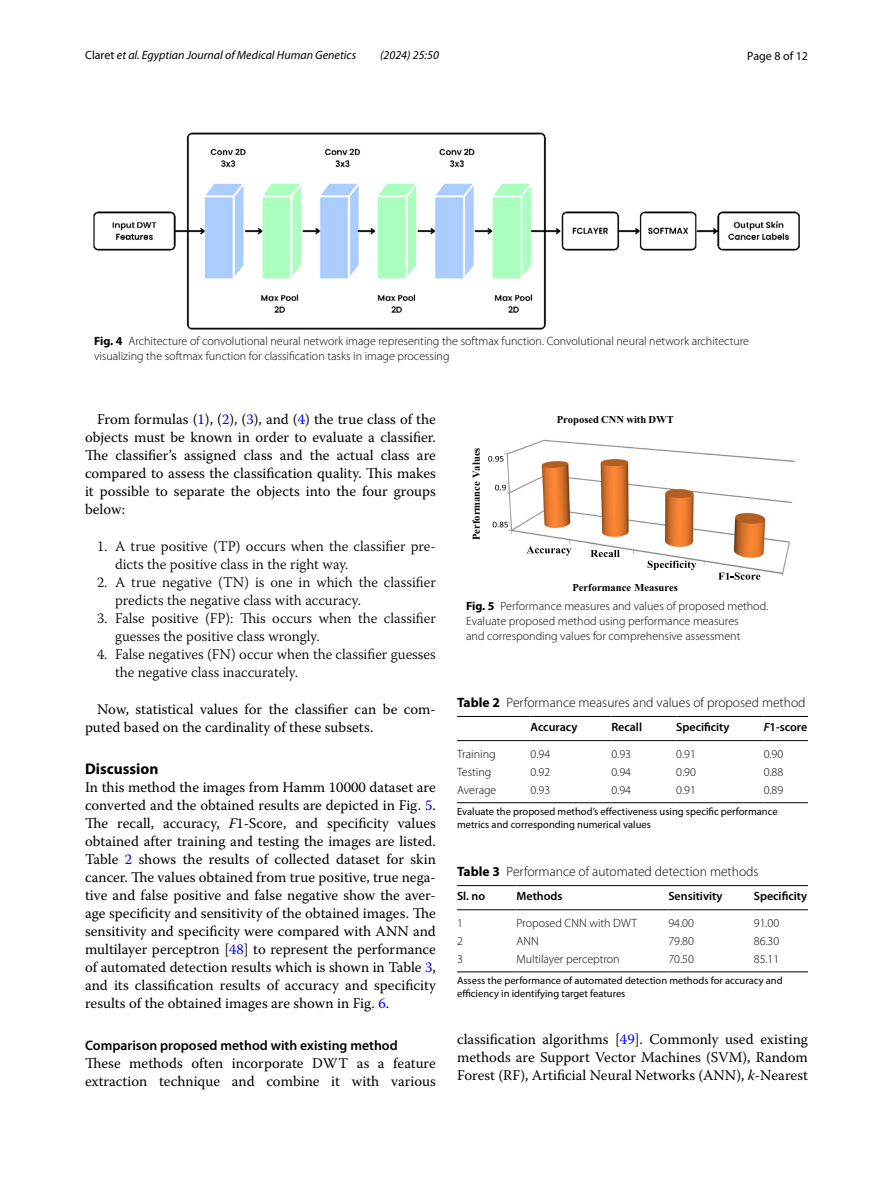
<style>
.page{position:relative;width:893px;height:1187px;background:#fff}
.page>*{position:absolute;margin:0;border:0;box-sizing:border-box;transform-origin:0 0}
.t1{font:700 15.45px "Myriad Pro";color:#000}
.t2{font:14.7px/18px "Warnock Pro";color:#000;text-align:justify}
.t3{font:300 14.7px/18px "Warnock Pro";color:#000}
.t4{font:600 13.8px "Myriad Pro";color:#000}
.t5{font:300 13.5px "Myriad Pro";color:#000}
.t6{font:300 12px/15px "Myriad Pro";color:#000}
.t7{font:600 12px "Myriad Pro";color:#000}
.t8{font:italic 12px "Myriad Pro";color:#000}
.t9{font:12px "Myriad Pro";color:#000}
.t10{font:10.5px/12.8px "Myriad Pro";color:#000}
.t11{font:700 10.5px "Times New Roman";color:#000}
.s1{font-style:normal}
.s2{font-weight:700}
.s3{color:#00f}
.s4{font-style:italic}
</style>
<div class="page">
<img style="left:94px;top:133px;width:705px;height:197px">
<img style="left:489px;top:439px;width:305px;height:137px">
<svg style="left:488px;top:456px;width:15px;height:5px"></svg>
<svg style="left:495px;top:484px;width:11px;height:6px"></svg>
<svg style="left:493px;top:521px;width:15px;height:6px"></svg>
<svg style="left:526px;top:546px;width:45px;height:9px"></svg>
<svg style="left:590px;top:550px;width:30px;height:7px"></svg>
<svg style="left:648px;top:560px;width:48px;height:10px"></svg>
<svg style="left:718px;top:572px;width:42px;height:7px"></svg>
<hr style="left:457px;top:716px;width:74px;height:1px;background:#000">
<hr style="left:457px;top:740px;width:74px;height:1px;background:#000">
<hr style="left:531px;top:716px;width:80px;height:1px;background:#000">
<hr style="left:531px;top:740px;width:80px;height:1px;background:#000">
<hr style="left:611px;top:716px;width:65px;height:1px;background:#000">
<hr style="left:611px;top:740px;width:65px;height:1px;background:#000">
<hr style="left:676px;top:716px;width:88px;height:1px;background:#000">
<hr style="left:676px;top:740px;width:88px;height:1px;background:#000">
<hr style="left:764px;top:716px;width:44px;height:1px;background:#000">
<hr style="left:764px;top:740px;width:44px;height:1px;background:#000">
<hr style="left:457px;top:802px;width:74px;height:1px;background:#000">
<hr style="left:531px;top:802px;width:80px;height:1px;background:#000">
<hr style="left:611px;top:802px;width:65px;height:1px;background:#000">
<hr style="left:676px;top:802px;width:88px;height:1px;background:#000">
<hr style="left:764px;top:802px;width:44px;height:1px;background:#000">
<hr style="left:457px;top:885px;width:59px;height:1px;background:#000">
<hr style="left:457px;top:909px;width:59px;height:1px;background:#000">
<hr style="left:516px;top:885px;width:152px;height:1px;background:#000">
<hr style="left:516px;top:909px;width:152px;height:1px;background:#000">
<hr style="left:668px;top:885px;width:86px;height:1px;background:#000">
<hr style="left:668px;top:909px;width:86px;height:1px;background:#000">
<hr style="left:754px;top:885px;width:54px;height:1px;background:#000">
<hr style="left:754px;top:909px;width:54px;height:1px;background:#000">
<hr style="left:457px;top:971px;width:59px;height:1px;background:#000">
<hr style="left:516px;top:971px;width:152px;height:1px;background:#000">
<hr style="left:668px;top:971px;width:86px;height:1px;background:#000">
<hr style="left:754px;top:971px;width:54px;height:1px;background:#000">
<p class="t8" style="left:85px;top:48px;width:273px"><span class="s1">Claret</span> et al. Egyptian Journal of Medical Human Genetics</p>
<p class="t8" style="left:380px;top:48px;width:60px">(2024) 25:50</p>
<p class="t9" style="left:747px;top:48px;width:62px">Page 8 of 12</p>
<p class="t6" style="left:94px;top:334px;width:656px"><span class="s2">Fig. 4</span> Architecture of convolutional neural network image representing the softmax function. Convolutional neural network architecture visualizing the softmax function for classification tasks in image processing</p>
<p class="t2" style="left:85px;top:410px;width:352px;text-indent:12px">From formulas (<span class="s3">1</span>), (<span class="s3">2</span>), (<span class="s3">3</span>), and (<span class="s3">4</span>) the true class of the objects must be known in order to evaluate a classifier.<br>The classifier’s assigned class and the actual class are compared to assess the classification quality. This makes it possible to separate the objects into the four groups below:</p>
<p class="t3" style="left:115px;top:536px;width:322px;text-indent:-18px">1. A true positive (TP) occurs when the classifier pre&shy;dicts the positive class in the right way.</p>
<p class="t3" style="left:115px;top:572px;width:322px;text-indent:-18px">2. A true negative (TN) is one in which the classifier predicts the negative class with accuracy.</p>
<p class="t3" style="left:115px;top:608px;width:322px;text-indent:-18px">3. False positive (FP): This occurs when the classifier guesses the positive class wrongly.</p>
<p class="t3" style="left:115px;top:644px;width:322px;text-indent:-18px">4. False negatives (FN) occur when the classifier guesses the negative class inaccurately.</p>
<p class="t2" style="left:85px;top:699px;width:352px;text-indent:12px">Now, statistical values for the classifier can be com&shy;puted based on the cardinality of these subsets.</p>
<p class="t1" style="left:85px;top:758px;width:75px">Discussion</p>
<p class="t2" style="left:85px;top:777px;width:352px">In this method the images from Hamm 10000 dataset are converted and the obtained results are depicted in Fig. <span class="s3">5</span>.<br>The recall, accuracy, <span class="s4">F</span>1-Score, and specificity values obtained after training and testing the images are listed.<br>Table <span class="s3">2</span> shows the results of collected dataset for skin cancer. The values obtained from true positive, true nega&shy;tive and false positive and false negative show the aver&shy;age specificity and sensitivity of the obtained images. The sensitivity and specificity were compared with ANN and multilayer perceptron [<span class="s3">48</span>] to represent the performance of automated detection results which is shown in Table <span class="s3">3</span>, and its classification results of accuracy and specificity results of the obtained images are shown in Fig. <span class="s3">6</span>.</p>
<p class="t4" style="left:85px;top:1036px;width:314px">Comparison proposed method with existing method</p>
<p class="t2" style="left:85px;top:1054px;width:352px">These methods often incorporate DWT as a feature extraction technique and combine it with various</p>
<p class="t11" style="left:469px;top:540px;width:94px;rotate:-90deg">Performance Values</p>
<p class="t11" style="left:557px;top:412px;width:119px">Proposed CNN with DWT</p>
<p class="t11" style="left:572px;top:580px;width:107px">Performance Measures</p>
<p class="t6" style="left:466px;top:598px;width:304px"><span class="s2">Fig. 5</span> Performance measures and values of proposed method.<br>Evaluate proposed method using performance measures<br>and corresponding values for comprehensive assessment</p>
<p class="t5" style="left:457px;top:694px;width:350px"><span class="s2">Table 2</span> Performance measures and values of proposed method</p>
<p class="t7" style="left:531px;top:719px;width:48px">Accuracy</p>
<p class="t7" style="left:611px;top:719px;width:32px">Recall</p>
<p class="t7" style="left:676px;top:719px;width:55px">Specificity</p>
<p class="t7" style="left:764px;top:719px;width:45px"><span class="s4">F</span>1-score</p>
<p class="t6" style="left:457px;top:746px;width:40px">Training</p>
<p class="t6" style="left:531px;top:746px;width:21px">0.94</p>
<p class="t6" style="left:611px;top:746px;width:21px">0.93</p>
<p class="t6" style="left:676px;top:746px;width:21px">0.91</p>
<p class="t6" style="left:764px;top:746px;width:21px">0.90</p>
<p class="t6" style="left:457px;top:764px;width:36px">Testing</p>
<p class="t6" style="left:531px;top:764px;width:21px">0.92</p>
<p class="t6" style="left:611px;top:764px;width:21px">0.94</p>
<p class="t6" style="left:676px;top:764px;width:21px">0.90</p>
<p class="t6" style="left:764px;top:764px;width:21px">0.88</p>
<p class="t6" style="left:457px;top:782px;width:41px">Average</p>
<p class="t6" style="left:531px;top:782px;width:21px">0.93</p>
<p class="t6" style="left:611px;top:782px;width:21px">0.94</p>
<p class="t6" style="left:676px;top:782px;width:21px">0.91</p>
<p class="t6" style="left:764px;top:782px;width:21px">0.89</p>
<p class="t10" style="left:457px;top:805px;width:322px">Evaluate the proposed method’s effectiveness using specific performance metrics and corresponding numerical values</p>
<p class="t5" style="left:457px;top:863px;width:303px"><span class="s2">Table 3</span> Performance of automated detection methods</p>
<p class="t7" style="left:457px;top:888px;width:30px">Sl. no</p>
<p class="t7" style="left:516px;top:888px;width:47px">Methods</p>
<p class="t7" style="left:668px;top:888px;width:56px">Sensitivity</p>
<p class="t7" style="left:754px;top:888px;width:55px">Specificity</p>
<p class="t6" style="left:457px;top:915px;width:7px">1</p>
<p class="t6" style="left:516px;top:915px;width:122px">Proposed CNN with DWT</p>
<p class="t6" style="left:668px;top:915px;width:27px">94.00</p>
<p class="t6" style="left:754px;top:915px;width:27px">91.00</p>
<p class="t6" style="left:457px;top:933px;width:7px">2</p>
<p class="t6" style="left:516px;top:933px;width:24px">ANN</p>
<p class="t6" style="left:668px;top:933px;width:27px">79.80</p>
<p class="t6" style="left:754px;top:933px;width:27px">86.30</p>
<p class="t6" style="left:457px;top:951px;width:7px">3</p>
<p class="t6" style="left:516px;top:951px;width:105px">Multilayer perceptron</p>
<p class="t6" style="left:668px;top:951px;width:27px">70.50</p>
<p class="t6" style="left:754px;top:951px;width:27px">85.11</p>
<p class="t10" style="left:457px;top:974px;width:327px">Assess the performance of automated detection methods for accuracy and efficiency in identifying target features</p>
<p class="t2" style="left:457px;top:1029px;width:352px">classification algorithms [<span class="s3">49</span>]. Commonly used existing methods are Support Vector Machines (SVM), Random Forest (RF), Artificial Neural Networks (ANN), <span class="s4">k</span>-Nearest</p>
</div>
